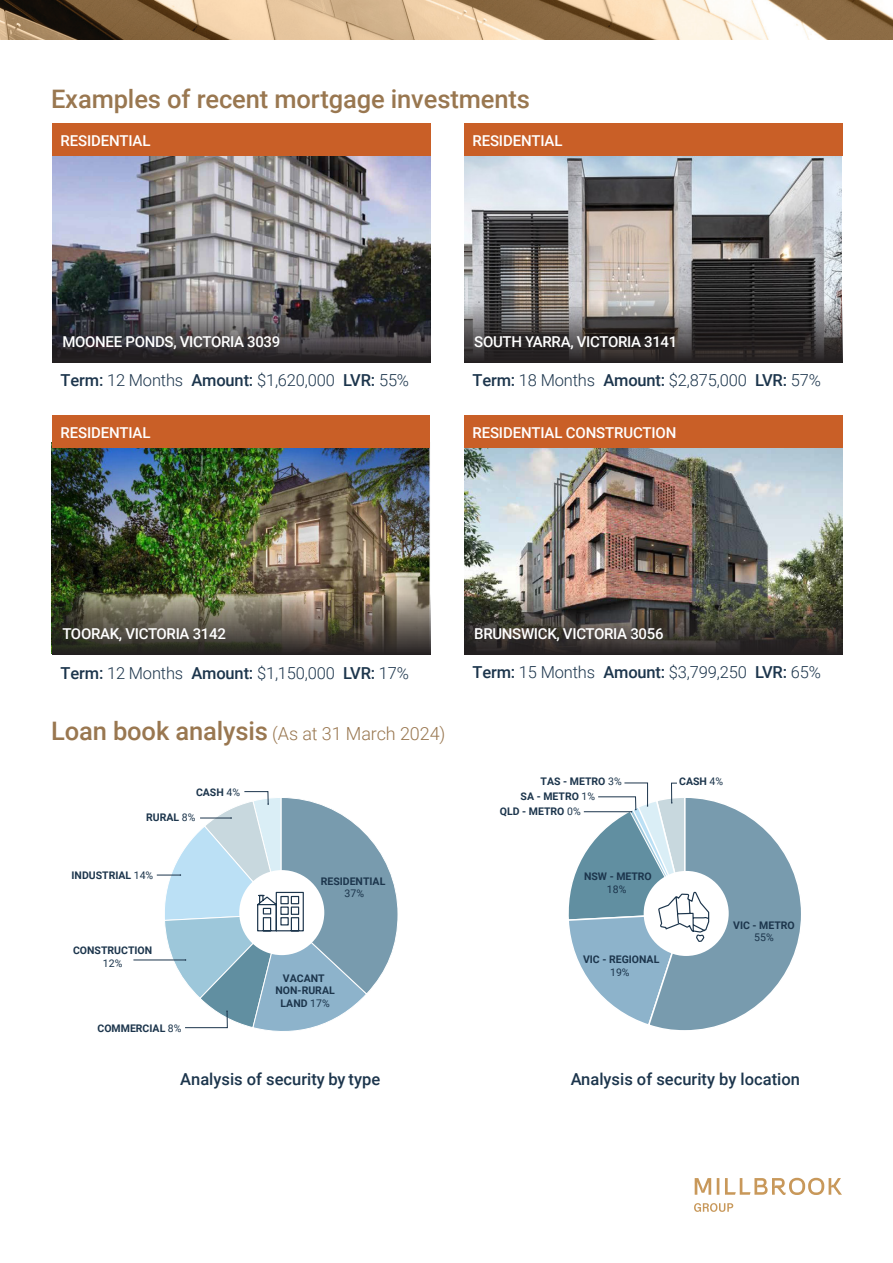
<style>
.page{position:relative;width:893px;height:1263px;background:#fff}
.page>*{position:absolute;margin:0;border:0;box-sizing:border-box;transform-origin:0 0}
.t1{font:500 25.5px "Roboto";letter-spacing:-.005em;color:#997750}
.t2{font:300 18px "Roboto";letter-spacing:-.005em;color:#997750}
.t3{font:300 16.5px "Roboto";letter-spacing:-.01em;color:#1c354c}
.t4{font:500 16.5px "Roboto";color:#1c354c}
.Body_Text{font:500 15px "Roboto";letter-spacing:-.02em;color:#fff}
.t5{font:700 10.5px/12.6px "Roboto";color:#1c354c;text-align:center}
.s1{font-weight:500}
.s2{font-weight:500;font-size:25.5px}
.s3{font-weight:400}
</style>
<div class="page">
<img style="left:52px;top:448px;width:378px;height:22px">
<img style="left:52px;top:156px;width:379px;height:22px">
<div style="left:52px;top:123px;width:379px;height:33px;background:#c95f27"></div>
<img style="left:52px;top:178px;width:379px;height:184px">
<img style="left:464px;top:156px;width:378px;height:22px">
<div style="left:464px;top:123px;width:378px;height:33px;background:#c95f27"></div>
<svg style="left:464px;top:178px;width:378px;height:184px;background:#7a7878"></svg>
<div style="left:52px;top:416px;width:378px;height:32px;background:#c95f27"></div>
<img style="left:52px;top:470px;width:379px;height:185px">
<img style="left:464px;top:448px;width:378px;height:22px">
<div style="left:464px;top:416px;width:378px;height:32px;background:#c95f27"></div>
<img style="left:464px;top:470px;width:378px;height:185px">
<hr style="left:133px;top:960px;width:53px;height:1px;background:#1c354c">
<svg style="left:157px;top:791px;width:241px;height:240px"></svg>
<svg style="left:568px;top:782px;width:233px;height:249px"></svg>
<img style="left:0;top:0;width:893px;height:39px">
<svg style="left:694px;top:1178px;width:148px;height:34px"></svg>
<p class="t1" style="left:51px;top:81px;width:480px">Examples of recent mortgage investments</p>
<p class="Body_Text" style="left:61px;top:130px;width:91px">RESIDENTIAL</p>
<p class="Body_Text" style="left:473px;top:130px;width:91px">RESIDENTIAL</p>
<p class="Body_Text" style="left:62px;top:331px;width:219px">MOONEE PONDS, VICTORIA 3039</p>
<p class="Body_Text" style="left:474px;top:331px;width:205px">SOUTH YARRA, VICTORIA 3141</p>
<p class="t3" style="left:61px;top:368px;width:350px"><span class="s1">Term:</span> 12 Months <span class="s1">Amount:</span> $1,620,000 <span class="s1">LVR:</span> 55%</p>
<p class="t3" style="left:473px;top:368px;width:350px"><span class="s1">Term:</span> 18 Months <span class="s1">Amount:</span> $2,875,000 <span class="s1">LVR:</span> 57%</p>
<p class="Body_Text" style="left:61px;top:422px;width:91px">RESIDENTIAL</p>
<p class="Body_Text" style="left:473px;top:422px;width:205px">RESIDENTIAL CONSTRUCTION</p>
<p class="Body_Text" style="left:62px;top:624px;width:165px">TOORAK, VICTORIA 3142</p>
<p class="Body_Text" style="left:474px;top:624px;width:191px">BRUNSWICK, VICTORIA 3056</p>
<p class="t3" style="left:61px;top:661px;width:350px"><span class="s1">Term:</span> 12 Months <span class="s1">Amount:</span> $1,150,000 <span class="s1">LVR:</span> 17%</p>
<p class="t3" style="left:473px;top:661px;width:350px"><span class="s1">Term:</span> 15 Months <span class="s1">Amount:</span> $3,799,250 <span class="s1">LVR:</span> 65%</p>
<p class="t2" style="left:51px;top:721px;width:396px"><span class="s2">Loan book analysis</span> (As at 31 March 2024)</p>
<p class="t5" style="left:196px;top:786px;width:45px">CASH <span class="s3">4%</span></p>
<p class="t5" style="left:146px;top:810px;width:51px">RURAL <span class="s3">8%</span></p>
<p class="t5" style="left:72px;top:869px;width:83px">INDUSTRIAL <span class="s3">14%</span></p>
<p class="t5" style="left:73px;top:943px;width:81px">CONSTRUCTION<br><span class="s3">12%</span></p>
<p class="t5" style="left:98px;top:1021px;width:86px">COMMERCIAL <span class="s3">8%</span></p>
<p class="t5" style="left:321px;top:874px;width:66px">RESIDENTIAL<br><span class="s3">37%</span></p>
<p class="t5" style="left:276px;top:971px;width:61px">VACANT<br>NON-RURAL<br>LAND <span class="s3">17%</span></p>
<p class="t4" style="left:180px;top:1067px;width:202px">Analysis of security by type</p>
<p class="t5" style="left:541px;top:775px;width:83px">TAS - METRO <span class="s3">3%</span></p>
<p class="t5" style="left:679px;top:774px;width:46px">CASH <span class="s3">4%</span></p>
<p class="t5" style="left:521px;top:789px;width:76px">SA - METRO <span class="s3">1%</span></p>
<p class="t5" style="left:500px;top:805px;width:82px">QLD - METRO <span class="s3">0%</span></p>
<p class="t5" style="left:584px;top:870px;width:69px">NSW - METRO<br><span class="s3">18%</span></p>
<p class="t5" style="left:583px;top:952px;width:78px">VIC - REGIONAL<br><span class="s3">19%</span></p>
<p class="t5" style="left:733px;top:918px;width:63px">VIC - METRO<br><span class="s3">55%</span></p>
<p class="t4" style="left:571px;top:1067px;width:231px">Analysis of security by location</p>
</div>
